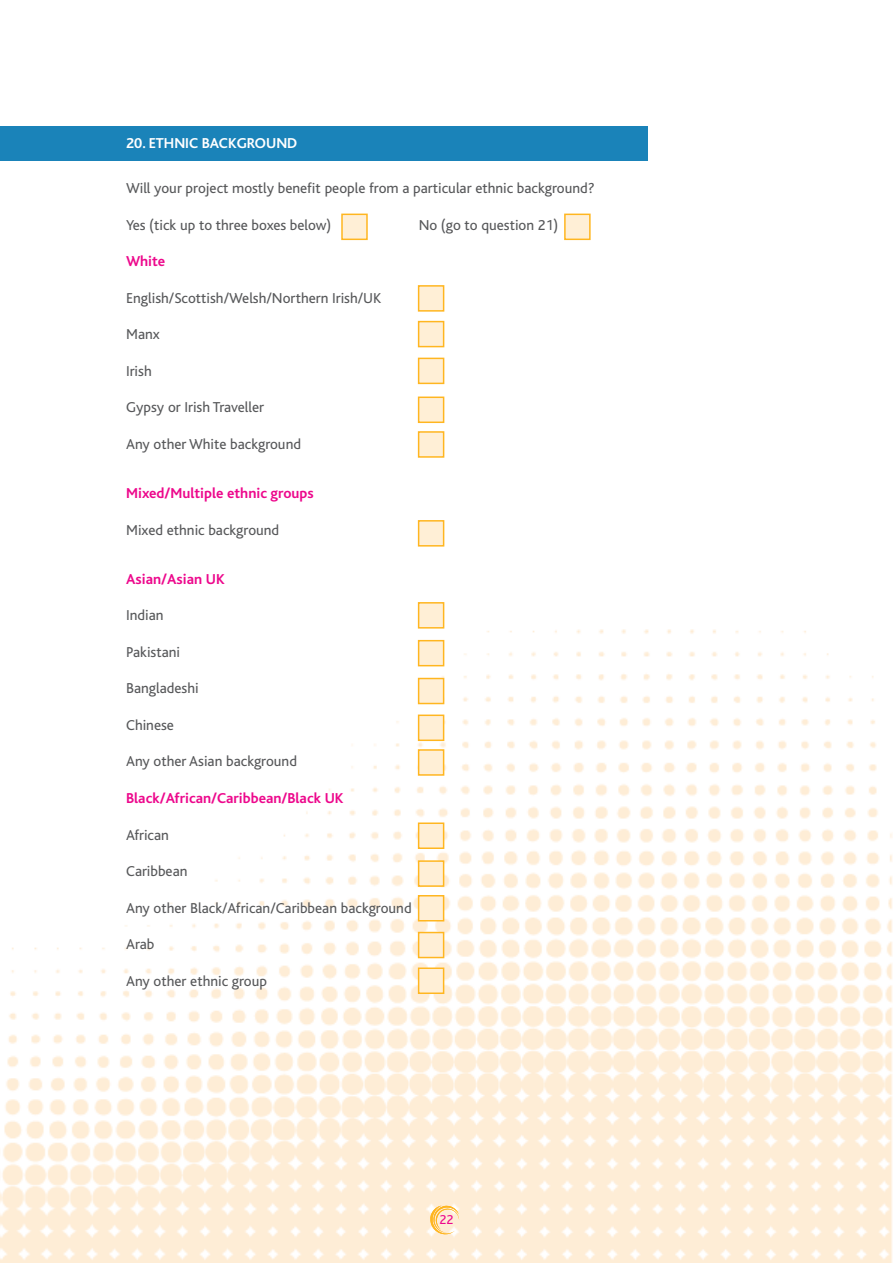
<style>
.page{position:relative;width:893px;height:1263px;background:#fff}
.page>*{position:absolute;margin:0;border:0;box-sizing:border-box;transform-origin:0 0}
.t1{font:15px "Bliss";color:#57585a}
.t2{font:700 15px "Bliss";color:#ed088c}
.t3{font:700 15px "Bliss";color:#fff}
.t4{font:13.5px "Bliss";color:#ed088c}
</style>
<div class="page">
<img style="left:0;top:320px;width:892px;height:943px">
<div style="left:0;top:126px;width:647px;height:34px;background:#1a83b9"></div>
<svg style="left:430px;top:1205px;width:29px;height:30px"></svg>
<div style="left:341px;top:214px;width:27px;height:26px;background:#ffefd6;border:2px solid #ffb620"></div>
<div style="left:564px;top:214px;width:27px;height:26px;background:#ffefd6;border:2px solid #ffb620"></div>
<div style="left:418px;top:285px;width:26px;height:27px;background:#ffefd6;border:2px solid #ffb620"></div>
<div style="left:418px;top:520px;width:26px;height:27px;background:#ffefd6;border:2px solid #ffb620"></div>
<div style="left:418px;top:321px;width:26px;height:26px;background:#ffefd6;border:2px solid #ffb620"></div>
<div style="left:418px;top:602px;width:26px;height:26px;background:#ffefd6;border:2px solid #ffb620"></div>
<div style="left:418px;top:822px;width:26px;height:27px;background:#ffefd6;border:2px solid #ffb620"></div>
<div style="left:418px;top:358px;width:26px;height:26px;background:#ffefd6;border:2px solid #ffb620"></div>
<div style="left:418px;top:640px;width:26px;height:26px;background:#ffefd6;border:2px solid #ffb620"></div>
<div style="left:418px;top:860px;width:26px;height:27px;background:#ffefd6;border:2px solid #ffb620"></div>
<div style="left:418px;top:396px;width:26px;height:27px;background:#ffefd6;border:2px solid #ffb620"></div>
<div style="left:418px;top:678px;width:26px;height:26px;background:#ffefd6;border:2px solid #ffb620"></div>
<div style="left:418px;top:895px;width:26px;height:26px;background:#ffefd6;border:2px solid #ffb620"></div>
<div style="left:418px;top:431px;width:26px;height:27px;background:#ffefd6;border:2px solid #ffb620"></div>
<div style="left:418px;top:714px;width:26px;height:27px;background:#ffefd6;border:2px solid #ffb620"></div>
<div style="left:418px;top:932px;width:26px;height:26px;background:#ffefd6;border:2px solid #ffb620"></div>
<div style="left:418px;top:967px;width:26px;height:27px;background:#ffefd6;border:2px solid #ffb620"></div>
<div style="left:418px;top:749px;width:26px;height:27px;background:#ffefd6;border:2px solid #ffb620"></div>
<p class="t3" style="left:126px;top:136px;width:173px">20. ETHNIC BACKGROUND</p>
<p class="t1" style="left:126px;top:180px;width:470px">Will your project mostly benefit people from a particular ethnic background?</p>
<p class="t1" style="left:126px;top:217px;width:207px">Yes (tick up to three boxes below)</p>
<p class="t1" style="left:419px;top:217px;width:141px">No (go to question 21)</p>
<p class="t2" style="left:126px;top:254px;width:41px">White</p>
<p class="t1" style="left:126px;top:290px;width:257px">English/Scottish/Welsh/Northern Irish/UK</p>
<p class="t1" style="left:126px;top:326px;width:35px">Manx</p>
<p class="t1" style="left:126px;top:363px;width:27px">Irish</p>
<p class="t1" style="left:126px;top:400px;width:140px">Gypsy or Irish Traveller</p>
<p class="t1" style="left:126px;top:436px;width:176px">Any other White background</p>
<p class="t2" style="left:126px;top:485px;width:189px">Mixed/Multiple ethnic groups</p>
<p class="t1" style="left:126px;top:522px;width:155px">Mixed ethnic background</p>
<p class="t2" style="left:126px;top:571px;width:100px">Asian/Asian UK</p>
<p class="t1" style="left:126px;top:608px;width:39px">Indian</p>
<p class="t1" style="left:126px;top:644px;width:56px">Pakistani</p>
<p class="t1" style="left:126px;top:681px;width:74px">Bangladeshi</p>
<p class="t1" style="left:126px;top:717px;width:49px">Chinese</p>
<p class="t1" style="left:126px;top:754px;width:172px">Any other Asian background</p>
<p class="t2" style="left:126px;top:790px;width:219px">Black/African/Caribbean/Black UK</p>
<p class="t1" style="left:126px;top:827px;width:44px">African</p>
<p class="t1" style="left:126px;top:863px;width:63px">Caribbean</p>
<p class="t1" style="left:126px;top:900px;width:287px">Any other Black/African/Caribbean background</p>
<p class="t1" style="left:126px;top:936px;width:30px">Arab</p>
<p class="t1" style="left:126px;top:973px;width:142px">Any other ethnic group</p>
<p class="t4" style="left:439px;top:1212px;width:16px">22</p>
</div>
